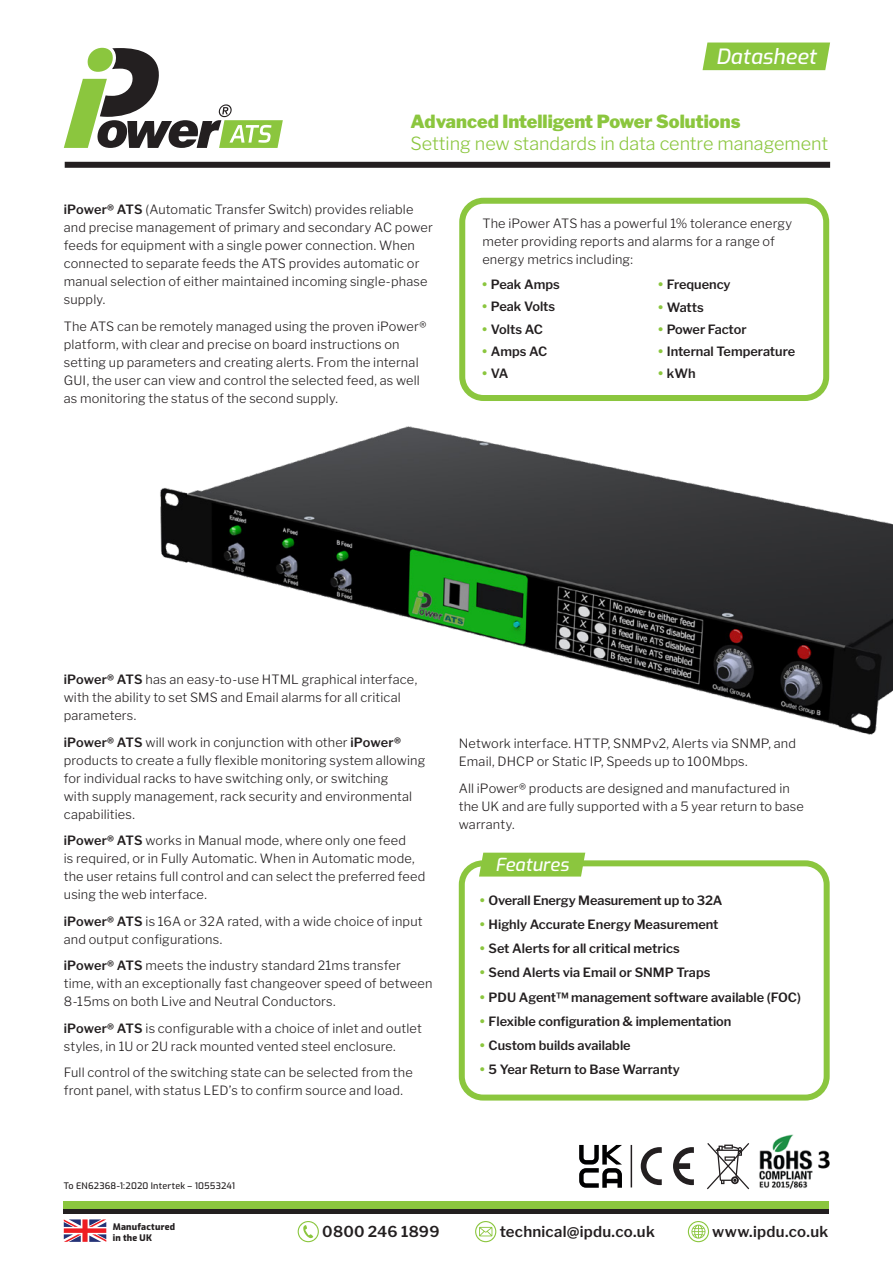
<style>
.page{position:relative;width:893px;height:1263px;background:#fff}
.page>*{position:absolute;margin:0;border:0;box-sizing:border-box;transform-origin:0 0}
.t1{font:italic 500 21px "Exo";color:#fff}
.t2{font:300 18px "Libre Franklin";color:#8bc63e}
.t3{font:900 18px "Libre Franklin";color:#8bc63e}
.t4{font:italic 500 18px "Exo";color:#fff}
.t5{font:600 15px "Libre Franklin";letter-spacing:.015em;color:#231f20}
.t6{font:300 12.75px/18px "Libre Franklin";letter-spacing:.01em;color:#231f20}
.t7{font:600 12.75px "Libre Franklin";color:#231f20}
.t8{font:500 9px "Exo";letter-spacing:.02em;color:#231f20}
.t9{font:800 9px/10.5px "Exo";letter-spacing:.025em;color:#231f20}
.s1{font-weight:600}
.s2{font-weight:900;color:#8bc63e}
</style>
<div class="page">
<div style="left:702px;top:43px;width:128px;height:27px;background:#8bc63e"></div>
<div style="left:65px;top:162px;width:765px;height:6px;background:#231f20"></div>
<svg style="left:64px;top:48px;width:219px;height:100px"></svg>
<svg style="left:688px;top:1221px;width:21px;height:21px"></svg>
<svg style="left:298px;top:1221px;width:21px;height:21px"></svg>
<svg style="left:475px;top:1221px;width:21px;height:21px"></svg>
<svg style="left:707px;top:1143px;width:42px;height:46px"></svg>
<svg style="left:673px;top:1147px;width:21px;height:38px"></svg>
<svg style="left:641px;top:1147px;width:21px;height:38px"></svg>
<svg style="left:579px;top:1145px;width:43px;height:43px"></svg>
<hr style="left:631px;top:1145px;width:1px;height:42px;background:#231f20">
<img style="left:759px;top:1134px;width:71px;height:55px">
<div style="left:64px;top:1201px;width:765px;height:9px;background:#8bc63e"></div>
<hr style="left:64px;top:1210px;width:765px;height:4px;background:#231f20">
<svg style="left:64px;top:1219px;width:42px;height:23px"></svg>
<img style="left:160px;top:426px;width:733px;height:309px">
<div style="left:459px;top:860px;width:371px;height:240px;border:6px solid #8bc63e;border-radius:21px"></div>
<div style="left:479px;top:853px;width:106px;height:23px;background:#8bc63e"></div>
<div style="left:459px;top:198px;width:370px;height:203px;border:6px solid #8bc63e;border-radius:21px"></div>
<h1 class="t1" style="left:716px;top:40px;width:102px">Datasheet</h1>
<h2 class="t3" style="left:411px;top:107px;width:331px">Advanced Intelligent Power Solutions</h2>
<h2 class="t2" style="left:411px;top:129px;width:419px">Setting new standards in data centre management</h2>
<p class="t6" style="left:64px;top:199px;width:370px"><span class="s1">iPower® ATS</span> (Automatic Transfer Switch) provides reliable and precise management of primary and secondary AC power feeds for equipment with a single power connection. When connected to separate feeds the ATS provides automatic or manual selection of either maintained incoming single-phase supply.</p>
<p class="t6" style="left:64px;top:316px;width:364px">The ATS can be remotely managed using the proven iPower® platform, with clear and precise on board instructions on setting up parameters and creating alerts. From the internal GUI, the user can view and control the selected feed, as well as monitoring the status of the second supply.</p>
<p class="t6" style="left:482px;top:213px;width:311px">The iPower ATS has a powerful 1% tolerance energy meter providing reports and alarms for a range of energy metrics including:</p>
<p class="t7" style="left:482px;top:275px;width:79px"><span class="s2">•</span> Peak Amps</p>
<p class="t7" style="left:482px;top:297px;width:74px"><span class="s2">•</span> Peak Volts</p>
<p class="t7" style="left:482px;top:319px;width:62px"><span class="s2">•</span> Volts AC</p>
<p class="t7" style="left:482px;top:341px;width:67px"><span class="s2">•</span> Amps AC</p>
<p class="t7" style="left:482px;top:363px;width:28px"><span class="s2">•</span> VA</p>
<p class="t7" style="left:658px;top:275px;width:74px"><span class="s2">•</span> Frequency</p>
<p class="t7" style="left:658px;top:297px;width:47px"><span class="s2">•</span> Watts</p>
<p class="t7" style="left:658px;top:319px;width:90px"><span class="s2">•</span> Power Factor</p>
<p class="t7" style="left:658px;top:341px;width:138px"><span class="s2">•</span> Internal Temperature</p>
<p class="t7" style="left:658px;top:363px;width:39px"><span class="s2">•</span> kWh</p>
<p class="t6" style="left:64px;top:669px;width:355px"><span class="s1">iPower® ATS</span> has an easy-to-use HTML graphical interface, with the ability to set SMS and Email alarms for all critical parameters.</p>
<p class="t6" style="left:64px;top:732px;width:363px"><span class="s1">iPower® ATS</span> will work in conjunction with other <span class="s1">iPower® </span>products to create a fully flexible monitoring system allowing for individual racks to have switching only, or switching<br>with supply management, rack security and environmental capabilities.</p>
<p class="t6" style="left:64px;top:830px;width:363px"><span class="s1">iPower® ATS</span> works in Manual mode, where only one feed<br>is required, or in Fully Automatic. When in Automatic mode, the user retains full control and can select the preferred feed using the web interface.</p>
<p class="t6" style="left:64px;top:911px;width:360px"><span class="s1">iPower® ATS</span> is 16A or 32A rated, with a wide choice of input and output configurations.</p>
<p class="t6" style="left:64px;top:955px;width:370px"><span class="s1">iPower® ATS</span> meets the industry standard 21ms transfer time, with an exceptionally fast changeover speed of between<br>8-15ms on both Live and Neutral Conductors.</p>
<p class="t6" style="left:64px;top:1018px;width:359px"><span class="s1">iPower® ATS</span> is configurable with a choice of inlet and outlet styles, in 1U or 2U rack mounted vented steel enclosure.</p>
<p class="t6" style="left:64px;top:1062px;width:351px">Full control of the switching state can be selected from the front panel, with status LED’s to confirm source and load.</p>
<p class="t6" style="left:459px;top:733px;width:339px">Network interface. HTTP, SNMPv2, Alerts via SNMP, and<br>Email, DHCP or Static IP, Speeds up to 100Mbps.</p>
<p class="t6" style="left:459px;top:778px;width:347px">All iPower® products are designed and manufactured in the UK and are fully supported with a 5 year return to base warranty.</p>
<h2 class="t4" style="left:495px;top:851px;width:75px">Features</h2>
<p class="t7" style="left:480px;top:890px;width:244px"><span class="s2">•</span> Overall Energy Measurement up to 32A</p>
<p class="t7" style="left:480px;top:914px;width:240px"><span class="s2">•</span> Highly Accurate Energy Measurement</p>
<p class="t7" style="left:480px;top:938px;width:201px"><span class="s2">•</span> Set Alerts for all critical metrics</p>
<p class="t7" style="left:480px;top:963px;width:232px"><span class="s2">•</span> Send Alerts via Email or SNMP Traps</p>
<p class="t7" style="left:480px;top:987px;width:322px"><span class="s2">•</span> PDU Agent™ management software available (FOC)</p>
<p class="t7" style="left:480px;top:1011px;width:253px"><span class="s2">•</span> Flexible configuration &amp; implementation</p>
<p class="t7" style="left:480px;top:1035px;width:152px"><span class="s2">•</span> Custom builds available</p>
<p class="t7" style="left:480px;top:1060px;width:201px"><span class="s2">•</span> 5 Year Return to Base Warranty</p>
<p class="t8" style="left:64px;top:1179px;width:173px">To EN62368-1:2020 Intertek – 10553241</p>
<p class="t9" style="left:113px;top:1221px;width:64px">Manufactured in the UK</p>
<p class="t5" style="left:322px;top:1220px;width:119px">0800 246 1899</p>
<p class="t5" style="left:500px;top:1220px;width:157px">technical@ipdu.co.uk</p>
<p class="t5" style="left:712px;top:1220px;width:118px">www.ipdu.co.uk</p>
</div>
